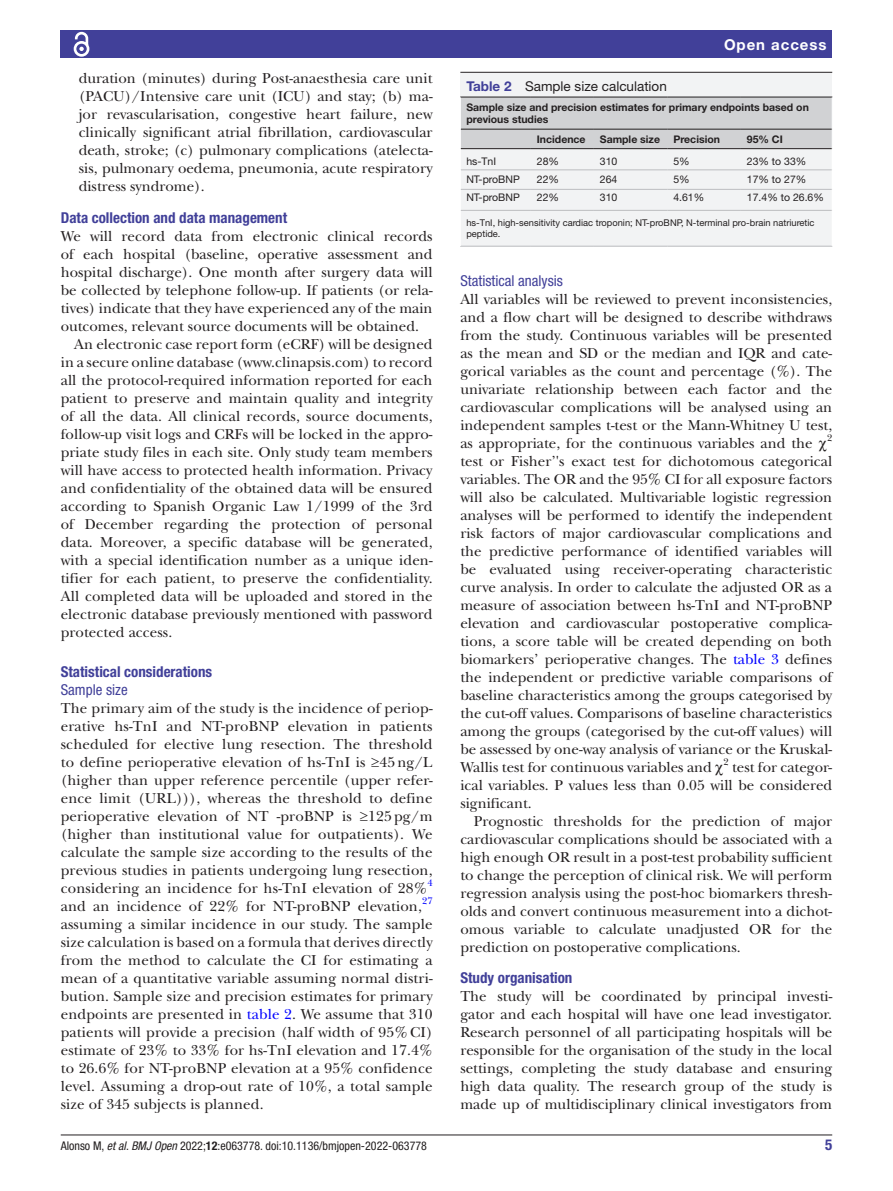
<style>
.page{position:relative;width:893px;height:1191px;background:#fff}
.page>*{position:absolute;margin:0;border:0;box-sizing:border-box;transform-origin:0 0}
.t1{font:15px/18px "New Baskerville";letter-spacing:.005em;color:#231f20;text-align:justify}
.t2{font:700 condensed 15px "Helvetica Neue LT Std";color:#414099}
.t3{font:condensed 15px "Helvetica Neue LT Std";color:#414099}
.t4{font:700 15px "Helvetica Neue LT Std";letter-spacing:.065em;color:#fff}
.t5{font:13.5px "Helvetica Neue LT Std";color:#231f20}
.t6{font:condensed 12px "Helvetica Neue LT Std";color:#231f20}
.t7{font:700 10.5px/12.6px "Helvetica Neue LT Std";color:#231f20}
.t8{font:10.5px "Helvetica Neue LT Std";color:#231f20}
.t9{font:9.9px "New Baskerville";color:#00f}
.t10{font:9.9px "New Baskerville";color:#231f20}
.t11{font:9.3px/11.1px "Helvetica Neue LT Std";color:#231f20}
.s1{color:#00f}
.s2{font-weight:700;color:#414099}
.s3{font-style:italic}
.s4{font-weight:700}
</style>
<div class="page">
<hr style="left:61px;top:1134px;width:771px;height:1px;background:#231f20">
<div style="left:61px;top:31px;width:771px;height:27px;background:#414099"></div>
<svg style="left:73px;top:31px;width:17px;height:26px"></svg>
<div style="left:460px;top:73px;width:372px;height:173px;background:#f2f3f4"></div>
<hr style="left:460px;top:72px;width:372px;height:1px;background:#231f20">
<hr style="left:460px;top:210px;width:71px;height:1px;background:#bcbdc0">
<hr style="left:460px;top:246px;width:71px;height:1px;background:#bcbdc0">
<hr style="left:531px;top:246px;width:63px;height:1px;background:#bcbdc0">
<hr style="left:594px;top:246px;width:73px;height:1px;background:#bcbdc0">
<hr style="left:667px;top:246px;width:74px;height:1px;background:#bcbdc0">
<hr style="left:741px;top:246px;width:91px;height:1px;background:#bcbdc0">
<hr style="left:531px;top:210px;width:63px;height:1px;background:#bcbdc0">
<hr style="left:594px;top:210px;width:73px;height:1px;background:#bcbdc0">
<hr style="left:667px;top:210px;width:74px;height:1px;background:#bcbdc0">
<hr style="left:741px;top:210px;width:91px;height:1px;background:#bcbdc0">
<hr style="left:460px;top:210px;width:1px;height:36px;background:#fff">
<svg style="left:460px;top:97px;width:373px;height:112px"></svg>
<p class="t1" style="left:79px;top:69px;width:355px">duration (minutes) during Post-anaesthesia care unit (PACU)/Intensive care unit (ICU) and stay; (b) ma&shy;jor revascularisation, congestive heart failure, new clinically significant atrial fibrillation, cardiovascular death, stroke; (c) pulmonary complications (atelecta&shy;sis, pulmonary oedema, pneumonia, acute respiratory distress syndrome).</p>
<p class="t2" style="left:61px;top:208px;width:228px">Data collection and data management</p>
<p class="t1" style="left:61px;top:227px;width:373px">We will record data from electronic clinical records</p>
<p class="t1" style="left:61px;top:245px;width:373px">of each hospital (baseline, operative assessment and</p>
<p class="t1" style="left:61px;top:263px;width:373px">hospital discharge). One month after surgery data will</p>
<p class="t1" style="left:61px;top:281px;width:373px">be collected by telephone follow-up. If patients (or rela-</p>
<p class="t1" style="left:61px;top:299px;width:373px">tives) indicate that they have experienced any of the main</p>
<p class="t1" style="left:61px;top:317px;width:360px">outcomes, relevant source documents will be obtained.</p>
<p class="t1" style="left:74px;top:335px;width:360px">An electronic case report form (eCRF) will be designed</p>
<p class="t1" style="left:61px;top:353px;width:373px">in a secure online database (www.clinapsis.com) to record</p>
<p class="t1" style="left:61px;top:371px;width:373px">all the protocol-required information reported for each</p>
<p class="t1" style="left:61px;top:389px;width:373px">patient to preserve and maintain quality and integrity</p>
<p class="t1" style="left:61px;top:407px;width:373px">of all the data. All clinical records, source documents,</p>
<p class="t1" style="left:61px;top:425px;width:373px">follow-up visit logs and CRFs will be locked in the appro-</p>
<p class="t1" style="left:61px;top:443px;width:373px">priate study files in each site. Only study team members</p>
<p class="t1" style="left:61px;top:461px;width:373px">will have access to protected health information. Privacy</p>
<p class="t1" style="left:61px;top:479px;width:373px">and confidentiality of the obtained data will be ensured</p>
<p class="t1" style="left:61px;top:497px;width:373px">according to Spanish Organic Law 1/1999 of the 3rd</p>
<p class="t1" style="left:61px;top:515px;width:373px">of December regarding the protection of personal</p>
<p class="t1" style="left:61px;top:533px;width:373px">data. Moreover, a specific database will be generated,</p>
<p class="t1" style="left:61px;top:551px;width:373px">with a special identification number as a unique iden-</p>
<p class="t1" style="left:61px;top:569px;width:373px">tifier for each patient, to preserve the confidentiality.</p>
<p class="t1" style="left:61px;top:587px;width:373px">All completed data will be uploaded and stored in the</p>
<p class="t1" style="left:61px;top:605px;width:373px">electronic database previously mentioned with password</p>
<p class="t1" style="left:61px;top:623px;width:113px">protected access.</p>
<p class="t2" style="left:61px;top:662px;width:153px">Statistical considerations</p>
<p class="t3" style="left:61px;top:681px;width:68px">Sample size</p>
<p class="t1" style="left:61px;top:699px;width:373px">The primary aim of the study is the incidence of periop&shy;erative hs-TnI and NT-proBNP elevation in patients scheduled for elective lung resection. The threshold to define perioperative elevation of hs-TnI is ≥45ng/L (higher than upper reference percentile (upper refer&shy;ence limit (URL))), whereas the threshold to define perioperative elevation of NT -proBNP is ≥125pg/m (higher than institutional value for outpatients). We calculate the sample size according to the results of the previous studies in patients undergoing lung resection, considering an incidence for hs-TnI elevation of 28%</p>
<p class="t9" style="left:427px;top:877px;width:7px">4</p>
<p class="t1" style="left:61px;top:897px;width:373px">and an incidence of 22% for NT-proBNP elevation,<sup>27 </sup>assuming a similar incidence in our study. The sample size calculation is based on a formula that derives directly from the method to calculate the CI for estimating a mean of a quantitative variable assuming normal distri&shy;bution. Sample size and precision estimates for primary endpoints are presented in <span class="s1">table 2</span>. We assume that 310 patients will provide a precision (half width of 95%CI) estimate of 23% to 33% for hs-TnI elevation and 17.4% to 26.6% for NT-proBNP elevation at a 95% confidence level. Assuming a drop-out rate of 10%, a total sample size of 345 subjects is planned.</p>
<p class="t4" style="left:724px;top:35px;width:104px">Open access</p>
<p class="t5" style="left:466px;top:78px;width:202px"><span class="s2">Table 2</span> Sample size calculation</p>
<p class="t7" style="left:466px;top:100px;width:344px">Sample size and precision estimates for primary endpoints based on previous studies</p>
<p class="t7" style="left:537px;top:132px;width:50px">Incidence</p>
<p class="t7" style="left:600px;top:132px;width:62px">Sample size</p>
<p class="t7" style="left:673px;top:132px;width:48px">Precision</p>
<p class="t7" style="left:747px;top:132px;width:37px">95% CI</p>
<p class="t8" style="left:466px;top:155px;width:31px">hs-TnI</p>
<p class="t8" style="left:537px;top:155px;width:24px">28%</p>
<p class="t8" style="left:600px;top:155px;width:19px">310</p>
<p class="t8" style="left:673px;top:155px;width:18px">5%</p>
<p class="t8" style="left:747px;top:155px;width:61px">23% to 33%</p>
<p class="t8" style="left:466px;top:173px;width:55px">NT-proBNP</p>
<p class="t8" style="left:537px;top:173px;width:24px">22%</p>
<p class="t8" style="left:600px;top:173px;width:19px">264</p>
<p class="t8" style="left:673px;top:173px;width:18px">5%</p>
<p class="t8" style="left:747px;top:173px;width:61px">17% to 27%</p>
<p class="t8" style="left:466px;top:191px;width:55px">NT-proBNP</p>
<p class="t8" style="left:537px;top:191px;width:24px">22%</p>
<p class="t8" style="left:600px;top:191px;width:19px">310</p>
<p class="t8" style="left:673px;top:191px;width:32px">4.61%</p>
<p class="t8" style="left:747px;top:191px;width:79px">17.4% to 26.6%</p>
<p class="t11" style="left:466px;top:217px;width:350px">hs-TnI, high-sensitivity cardiac troponin; NT-proBNP, N-terminal pro-brain natriuretic peptide.</p>
<p class="t3" style="left:460px;top:271px;width:104px">Statistical analysis</p>
<p class="t1" style="left:460px;top:290px;width:373px">All variables will be reviewed to prevent inconsistencies, and a flow chart will be designed to describe withdraws from the study. Continuous variables will be presented as the mean and SD or the median and IQR and cate&shy;gorical variables as the count and percentage (%). The univariate relationship between each factor and the cardiovascular complications will be analysed using an independent samples t-test or the Mann-Whitney U test, as appropriate, for the continuous variables and the <sup>2 </sup>test or Fisher’'s exact test for dichotomous categorical variables. The OR and the 95% CI for all exposure factors will also be calculated. Multivariable logistic regression analyses will be performed to identify the independent risk factors of major cardiovascular complications and the predictive performance of identified variables will be evaluated using receiver-operating characteristic curve analysis. In order to calculate the adjusted OR as a measure of association between hs-TnI and NT-proBNP elevation and cardiovascular postoperative complica&shy;tions, a score table will be created depending on both biomarkers’ perioperative changes. The <span class="s1">table 3</span> defines the independent or predictive variable comparisons of baseline characteristics among the groups categorised by the cut-off values. Comparisons of baseline characteristics among the groups (categorised by the cut-off values) will be assessed by one-way analysis of variance or the Kruskal-Wallis test for continuous variables and</p>
<p class="t10" style="left:723px;top:756px;width:7px">2</p>
<p class="t1" style="left:460px;top:758px;width:373px;text-indent:272px">test for categor&shy;ical variables. P values less than 0.05 will be considered significant.</p>
<p class="t1" style="left:460px;top:812px;width:373px;text-indent:14px">Prognostic thresholds for the prediction of major cardiovascular complications should be associated with a high enough OR result in a post-test probability sufficient to change the perception of clinical risk. We will perform regression analysis using the post-hoc biomarkers thresh&shy;olds and convert continuous measurement into a dichot&shy;omous variable to calculate unadjusted OR for the prediction on postoperative complications.</p>
<p class="t2" style="left:460px;top:969px;width:114px">Study organisation</p>
<p class="t1" style="left:460px;top:987px;width:373px">The study will be coordinated by principal investi&shy;gator and each hospital will have one lead investigator.<br>Research personnel of all participating hospitals will be responsible for the organisation of the study in the local settings, completing the study database and ensuring high data quality. The research group of the study is made up of multidisciplinary clinical investigators from</p>
<p class="t6" style="left:61px;top:1138px;width:368px">Alonso M, <span class="s3">et al</span>. <span class="s3">BMJ Open</span> 2022;<span class="s4">12</span>:e063778. doi:10.1136/bmjopen-2022-063778</p>
<p class="t2" style="left:825px;top:1135px;width:9px">5</p>
</div>
